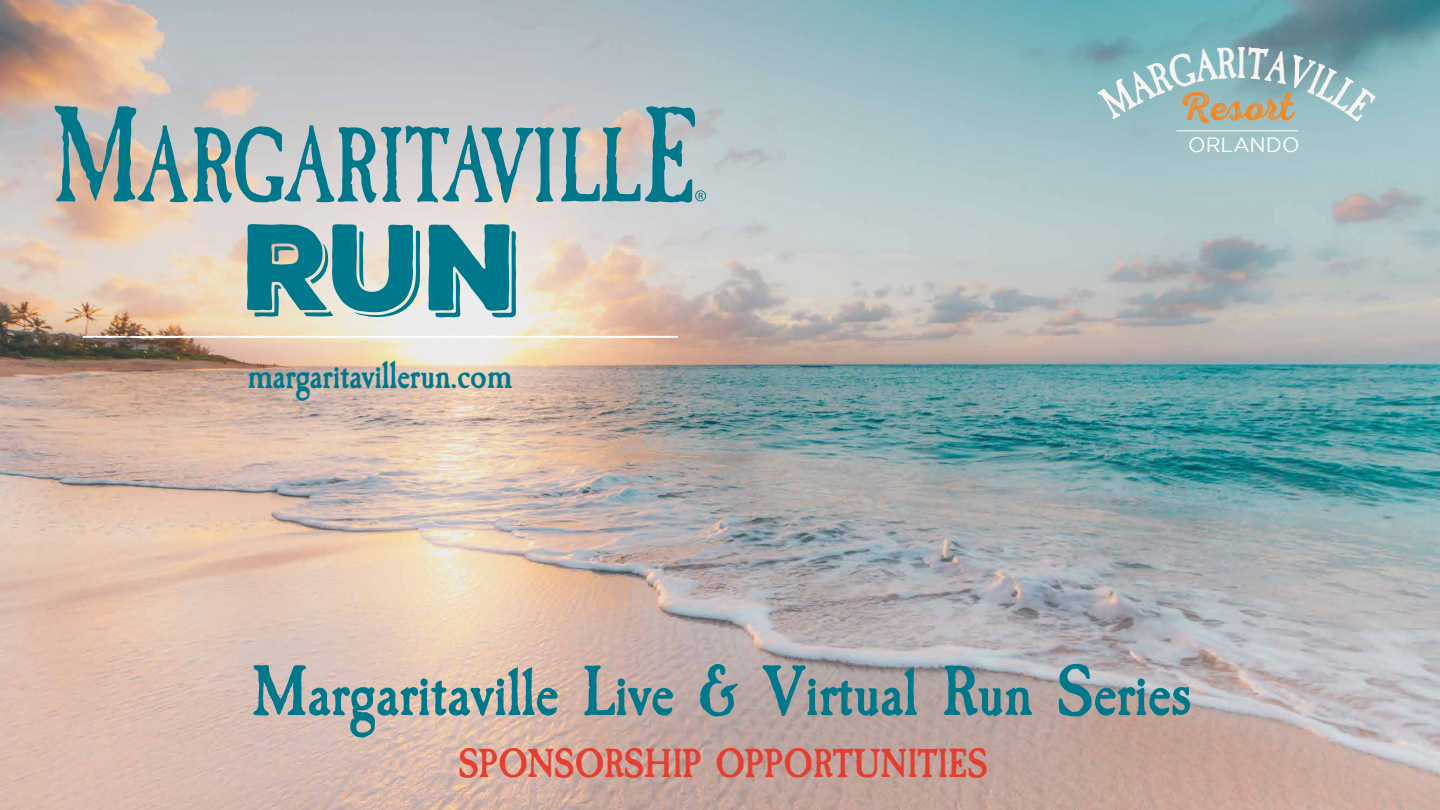
<style>
.page{position:relative;width:1440px;height:810px;background:#fff}
.page>*{position:absolute;margin:0;border:0;box-sizing:border-box;transform-origin:0 0}
.t1{font:700 74.25px "Caslon Antique";color:#00788c}
.t2{font:700 42.3px "Caslon Antique";color:#e43e30}
.t3{font:700 42.3px "Caslon Antique";color:#00788c}
.t4{font:40.12px "Nexa Rust Script S 4";color:#f6871f}
.t5{font:20.62px "Gotham";color:#fff}
</style>
<div class="page">
<img style="left:0;top:0;width:1440px;height:810px">
<svg style="left:247px;top:224px;width:173px;height:93px;background:#519ba4"></svg>
<svg style="left:428px;top:224px;width:88px;height:94px;background:#4297a4"></svg>
<svg style="left:561px;top:106px;width:145px;height:97px;background:#92b0b4"></svg>
<svg style="left:54px;top:105px;width:500px;height:98px;background:#92b0b4"></svg>
<svg style="left:83px;top:335px;width:595px;height:4px"></svg>
<hr style="left:1177px;top:130px;width:121px;height:1px;background:#fff">
<svg style="left:1097px;top:47px;width:279px;height:75px;background:#86b2b9"></svg>
<p class="t3" style="left:247px;top:351px;width:266px">margaritavillerun.com</p>
<p class="t4" style="left:1180px;top:83px;width:115px">Resort</p>
<p class="t5" style="left:1188px;top:133px;width:113px">ORLANDO</p>
<p class="t1" style="left:251px;top:649px;width:941px">Margaritaville Live &amp; Virtual Run Series</p>
<p class="t2" style="left:458px;top:739px;width:531px">SPONSORSHIP OPPORTUNITIES</p>
</div>
